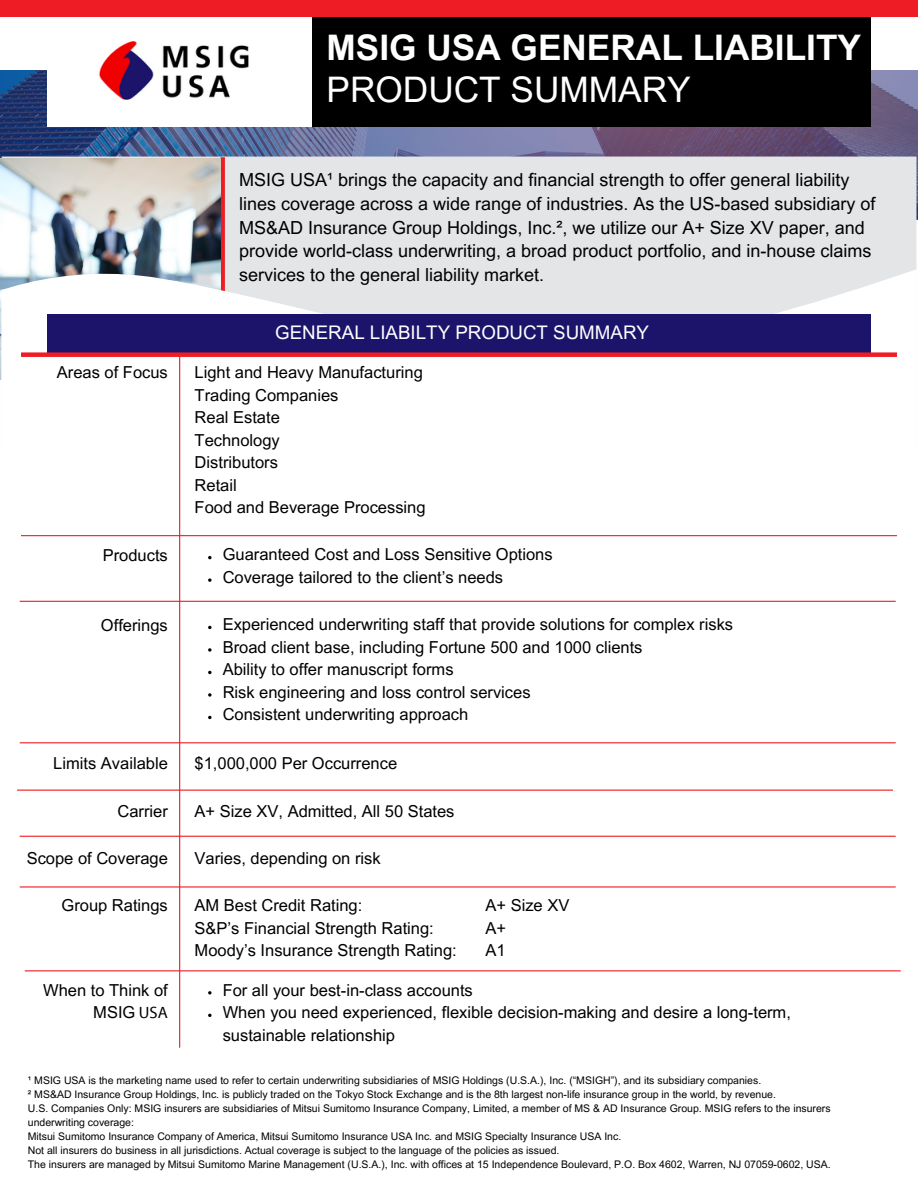
<style>
.page{position:relative;width:918px;height:1188px;background:#fff}
.page>*{position:absolute;margin:0;border:0;box-sizing:border-box;transform-origin:0 0}
.t1{font:700 35.25px "Arial MT Pro";color:#fff}
.t2{font:35.25px "Arial MT Pro";color:#fff}
.t3{font:18.75px "Arial MT Pro";color:#fff}
.t4{font:18px/23.7px "Arial MT Pro";color:#000}
.t5{font:16.5px/22.5px "Arial MT Pro";color:#000}
.t6{font:10.5px/14px "Arial MT Pro";color:#000}
.s1{font-family:"Myriad Pro"}
</style>
<div class="page">
<svg style="left:0;top:70px;width:918px;height:148px;background:#5d628d"></svg>
<div style="left:47px;top:16px;width:265px;height:111px;background:#fff"></div>
<img style="left:99px;top:41px;width:150px;height:59px">
<div style="left:312px;top:16px;width:559px;height:111px;background:#000"></div>
<div style="left:0;top:0;width:918px;height:16px;background:#ed1c25"></div>
<div style="left:2px;top:157px;width:914px;height:112px;background:#e4e5e7"></div>
<div style="left:220px;top:157px;width:5px;height:255px;background:#ed1c25"></div>
<img style="left:0;top:159px;width:220px;height:220px">
<svg style="left:1px;top:269px;width:915px;height:185px"></svg>
<div style="left:47px;top:314px;width:824px;height:41px;background:#1c146b"></div>
<div style="left:21px;top:352px;width:876px;height:5px;background:#ed1c25"></div>
<hr style="left:20px;top:886px;width:876px;height:2px;background:#ed1c25">
<hr style="left:20px;top:742px;width:876px;height:1px;background:#ed1c25">
<hr style="left:17px;top:790px;width:876px;height:1px;background:#ed1c25">
<hr style="left:179px;top:355px;width:1px;height:693px;background:#ed1c25">
<hr style="left:21px;top:535px;width:876px;height:1px;background:#ed1c25">
<hr style="left:20px;top:601px;width:876px;height:1px;background:#ed1c25">
<hr style="left:20px;top:836px;width:876px;height:1px;background:#ed1c25">
<hr style="left:25px;top:970px;width:876px;height:1px;background:#ed1c25">
<svg style="left:208px;top:556px;width:4px;height:3px"></svg>
<svg style="left:208px;top:578px;width:4px;height:4px"></svg>
<svg style="left:208px;top:626px;width:4px;height:3px"></svg>
<svg style="left:208px;top:648px;width:4px;height:4px"></svg>
<svg style="left:208px;top:671px;width:4px;height:3px"></svg>
<svg style="left:208px;top:693px;width:4px;height:4px"></svg>
<svg style="left:208px;top:716px;width:4px;height:3px"></svg>
<svg style="left:208px;top:991px;width:4px;height:4px"></svg>
<svg style="left:208px;top:1014px;width:4px;height:3px"></svg>
<p class="t1" style="left:327px;top:35px;width:536px">MSIG USA GENERAL LIABILITY</p>
<h1 class="t2" style="left:327px;top:76px;width:366px">PRODUCT SUMMARY</h1>
<p class="t4" style="left:239px;top:171px;width:638px">MSIG USA¹ brings the capacity and financial strength to offer general liability lines coverage across a wide range of industries. As the US-based subsidiary of MS&amp;AD Insurance Group Holdings, Inc.², we utilize our A+ Size XV paper, and provide world-class underwriting, a broad product portfolio, and in-house claims services to the general liability market.</p>
<h5 class="t3" style="left:275px;top:325px;width:375px">GENERAL LIABILTY PRODUCT SUMMARY</h5>
<h2 class="t5" style="left:57px;top:363px;width:112px">Areas of Focus</h2>
<p class="t5" style="left:195px;top:363px;width:233px">Light and Heavy Manufacturing<br>Trading Companies<br>Real Estate<br>Technology<br>Distributors<br>Retail<br>Food and Beverage Processing</p>
<p class="t5" style="left:103px;top:546px;width:67px">Products</p>
<h4 class="t5" style="left:223px;top:545px;width:332px">Guaranteed Cost and Loss Sensitive Options</h4>
<p class="t5" style="left:223px;top:568px;width:282px">Coverage tailored to the client’s needs</p>
<h3 class="t5" style="left:101px;top:616px;width:68px">Offerings</h3>
<h5 class="t5" style="left:223px;top:615px;width:512px">Experienced underwriting staff that provide solutions for complex risks</h5>
<h5 class="t5" style="left:223px;top:638px;width:421px">Broad client base, including Fortune 500 and 1000 clients</h5>
<h5 class="t5" style="left:223px;top:660px;width:232px">Ability to offer manuscript forms</h5>
<p class="t5" style="left:223px;top:683px;width:309px">Risk engineering and loss control services</p>
<p class="t5" style="left:223px;top:705px;width:247px">Consistent underwriting approach</p>
<h5 class="t5" style="left:53px;top:754px;width:116px">Limits Available</h5>
<p class="t5" style="left:195px;top:754px;width:204px">$1,000,000 Per Occurrence</p>
<p class="t5" style="left:117px;top:802px;width:52px">Carrier</p>
<p class="t5" style="left:195px;top:802px;width:261px">A+ Size XV, Admitted, All 50 States</p>
<p class="t5" style="left:27px;top:849px;width:143px">Scope of Coverage</p>
<p class="t5" style="left:195px;top:849px;width:188px">Varies, depending on risk</p>
<h5 class="t5" style="left:62px;top:896px;width:108px">Group Ratings</h5>
<h5 class="t5" style="left:195px;top:896px;width:264px">AM Best Credit Rating:<br>S&amp;P’s Financial Strength Rating:<br>Moody’s Insurance Strength Rating:</h5>
<h5 class="t5" style="left:43px;top:981px;width:126px;text-align:right">When to Think of<br>MSIG <span class="s1">USA</span></h5>
<h5 class="t5" style="left:223px;top:981px;width:252px">For all your best-in-class accounts</h5>
<p class="t5" style="left:486px;top:896px;width:85px">A+ Size XV<br>A+<br>A1</p>
<h5 class="t5" style="left:223px;top:1003px;width:570px">When you need experienced, flexible decision-making and desire a long-term, sustainable relationship</h5>
<h5 class="t6" style="left:28px;top:1074px;width:735px">¹ MSIG USA is the marketing name used to refer to certain underwriting subsidiaries of MSIG Holdings (U.S.A.), Inc. (“MSIGH”), and its subsidiary companies.</h5>
<h5 class="t6" style="left:28px;top:1088px;width:750px">² MS&amp;AD Insurance Group Holdings, Inc. is publicly traded on the Tokyo Stock Exchange and is the 8th largest non-life insurance group in the world, by revenue.</h5>
<h5 class="t6" style="left:28px;top:1102px;width:804px">U.S. Companies Only: MSIG insurers are subsidiaries of Mitsui Sumitomo Insurance Company, Limited, a member of MS &amp; AD Insurance Group. MSIG refers to the insurers underwriting coverage:</h5>
<h5 class="t6" style="left:28px;top:1130px;width:595px">Mitsui Sumitomo Insurance Company of America, Mitsui Sumitomo Insurance USA Inc. and MSIG Specialty Insurance USA Inc.</h5>
<p class="t6" style="left:28px;top:1144px;width:533px">Not all insurers do business in all jurisdictions. Actual coverage is subject to the language of the policies as issued.</p>
<p class="t6" style="left:28px;top:1158px;width:804px">The insurers are managed by Mitsui Sumitomo Marine Management (U.S.A.), Inc. with offices at 15 Independence Boulevard, P.O. Box 4602, Warren, NJ 07059-0602, USA.</p>
</div>
